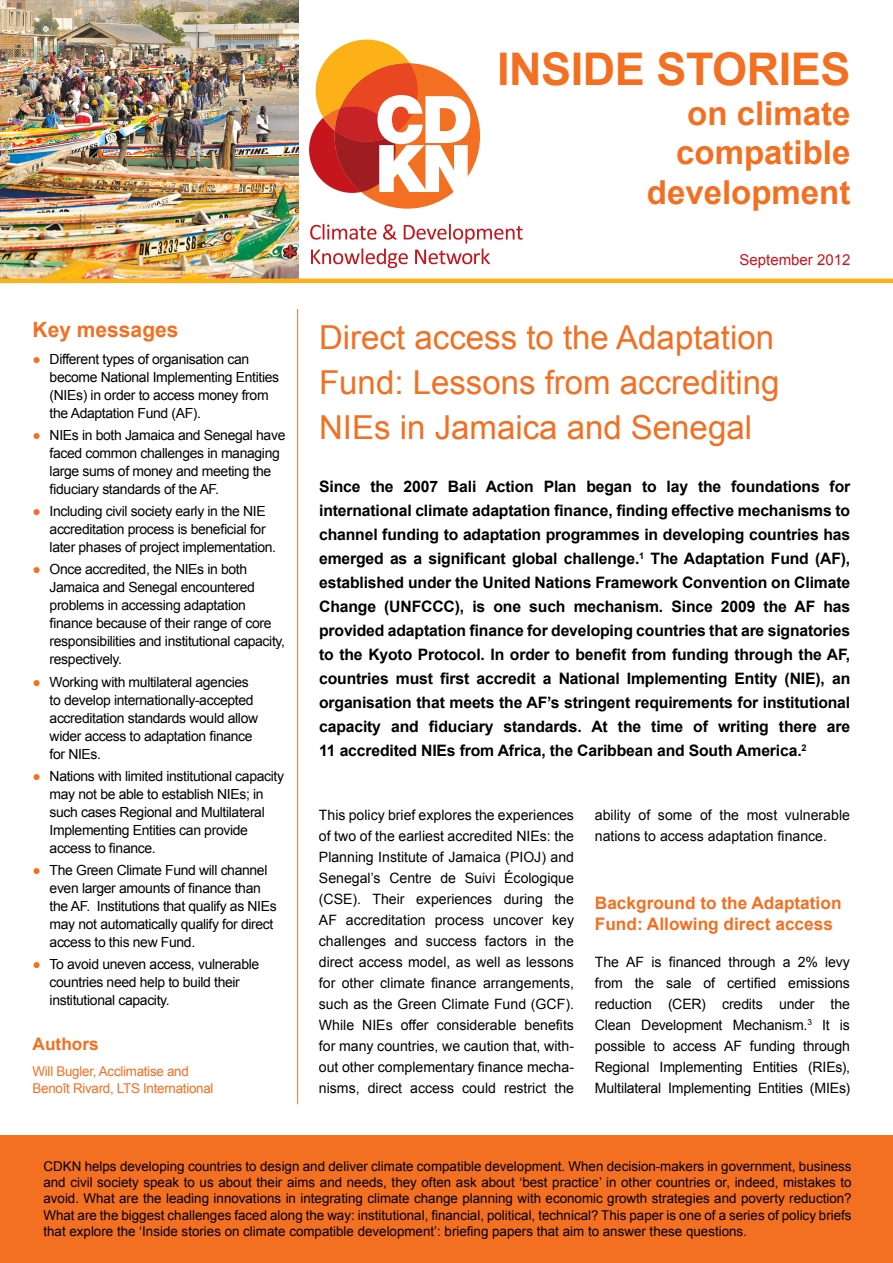
<style>
.page{position:relative;width:893px;height:1263px;background:#fff}
.page>*{position:absolute;margin:0;border:0;box-sizing:border-box;transform-origin:0 0}
.SUB-HEADING{font:700 45px "Arial";letter-spacing:-.01em;color:#f36f21}
.t1{font:33px/45px "Arial";color:#f36f21}
.SUB-HEADING-2{font:700 33px/39.6px "Arial";color:#f36f21;text-align:right}
.KEY_MESSAGE_HEADER{font:700 21px "Arial";color:#f36f21}
.HEADING{font:700 17.25px/21px "Arial";color:#f36f21}
.AUTHOR_HEADER{font:700 17.25px "Arial";color:#f36f21}
.BOX_-_page1{font:700 15.75px/24px "Arial";letter-spacing:-.01em;color:#000;text-align:justify}
.DATE{font:15px "Arial";color:#c4161c}
.BODY_TEXT{font:14.25px/21px "Arial";color:#000;text-align:justify}
.t2{font:13.95px/18px "Arial";letter-spacing:-.025em;color:#000}
.SUB-HEADING-3{font:13.5px/16.2px "Arial";color:#000;text-align:justify}
.AUTHORS{font:13.5px/17.2px "Arial";letter-spacing:-.02em;color:#f36f21}
.s1{color:#f36f21}
</style>
<div class="page">
<img style="left:0;top:0;width:298px;height:279px">
<svg style="left:310px;top:224px;width:213px;height:44px"></svg>
<div style="left:335px;top:63px;width:145px;height:146px;background:#f36f21;border-radius:50%"></div>
<svg style="left:309px;top:40px;width:161px;height:153px"></svg>
<hr style="left:0;top:279px;width:893px;height:4px;background:#fcb116">
<div style="left:0;top:1135px;width:893px;height:128px;background:#f36f21"></div>
<hr style="left:297px;top:309px;width:1px;height:795px;background:#f36f21">
<p class="SUB-HEADING" style="left:497px;top:39px;width:355px">INSIDE STORIES</p>
<p class="SUB-HEADING-2" style="left:647px;top:94px;width:205px">on climate compatible development</p>
<p class="KEY_MESSAGE_HEADER" style="left:33px;top:316px;width:147px">Key messages</p>
<p class="t2" style="left:50px;top:350px;width:231px;text-indent:-17px"><span class="s1">●</span> Different types of organisation can become National Implementing Entities (NIEs) in order to access money from the Adaptation Fund (AF).</p>
<p class="t2" style="left:50px;top:426px;width:237px;text-indent:-17px"><span class="s1">●</span> NIEs in both Jamaica and Senegal have faced common challenges in managing large sums of money and meeting the fiduciary standards of the AF.</p>
<p class="t2" style="left:50px;top:502px;width:228px;text-indent:-17px"><span class="s1">●</span> Including civil society early in the NIE accreditation process is beneficial for later phases of project implementation.</p>
<p class="t2" style="left:50px;top:561px;width:237px;text-indent:-17px"><span class="s1">●</span> Once accredited, the NIEs in both Jamaica and Senegal encountered problems in accessing adaptation finance because of their range of core responsibilities and institutional capacity, respectively.</p>
<p class="t2" style="left:50px;top:673px;width:210px;text-indent:-17px"><span class="s1">●</span> Working with multilateral agencies to develop internationally-accepted accreditation standards would allow wider access to adaptation finance for NIEs.</p>
<p class="t2" style="left:50px;top:767px;width:236px;text-indent:-17px"><span class="s1">●</span> Nations with limited institutional capacity may not be able to establish NIEs; in such cases Regional and Multilateral Implementing Entities can provide access to finance.</p>
<p class="t2" style="left:50px;top:861px;width:229px;text-indent:-17px"><span class="s1">●</span> The Green Climate Fund will channel even larger amounts of finance than the AF. Institutions that qualify as NIEs may not automatically qualify for direct access to this new Fund.</p>
<p class="t2" style="left:50px;top:956px;width:211px;text-indent:-17px"><span class="s1">●</span> To avoid uneven access, vulnerable countries need help to build their institutional capacity.</p>
<p class="AUTHOR_HEADER" style="left:33px;top:1032px;width:68px">Authors</p>
<p class="AUTHORS" style="left:33px;top:1063px;width:182px">Will Bugler, Acclimatise and<br>Benoît Rivard, LTS International</p>
<p class="DATE" style="left:739px;top:250px;width:112px">September 2012</p>
<p class="t1" style="left:319px;top:315px;width:462px">Direct access to the Adaptation<br>Fund: Lessons from accrediting<br>NIEs in Jamaica and Senegal</p>
<p class="BOX_-_page1" style="left:319px;top:475px;width:533px">Since the 2007 Bali Action Plan began to lay the foundations for international climate adaptation finance, finding effective mechanisms to channel funding to adaptation programmes in developing countries has emerged as a significant global challenge.<sup>1</sup> The Adaptation Fund (AF), established under the United Nations Framework Convention on Climate Change (UNFCCC), is one such mechanism. Since 2009 the AF has provided adaptation finance for developing countries that are signatories to the Kyoto Protocol. In order to benefit from funding through the AF, countries must first accredit a National Implementing Entity (NIE), an organisation that meets the AF’s stringent requirements for institutional capacity and fiduciary standards. At the time of writing there are 11 accredited NIEs from Africa, the Caribbean and South America.<sup>2</sup></p>
<p class="BODY_TEXT" style="left:319px;top:805px;width:257px">This policy brief explores the experiences of two of the earliest accredited NIEs: the Planning Institute of Jamaica (PIOJ) and Senegal’s Centre de Suivi Écologique (CSE). Their experiences during the AF accreditation process uncover key challenges and success factors in the direct access model, as well as lessons for other climate finance arrangements, such as the Green Climate Fund (GCF).<br>While NIEs offer considerable benefits for many countries, we caution that, with&shy;out other complementary finance mecha&shy;nisms, direct access could restrict the</p>
<p class="BODY_TEXT" style="left:595px;top:805px;width:257px">ability of some of the most vulnerable nations to access adaptation finance.</p>
<p class="HEADING" style="left:595px;top:893px;width:248px">Background to the Adaptation<br>Fund: Allowing direct access</p>
<p class="BODY_TEXT" style="left:595px;top:952px;width:257px">The AF is financed through a 2% levy from the sale of certified emissions reduction (CER) credits under the Clean Development Mechanism.<sup>3</sup> It is possible to access AF funding through Regional Implementing Entities (RIEs), Multilateral Implementing Entities (MIEs)</p>
<p class="SUB-HEADING-3" style="left:43px;top:1158px;width:810px">CDKN helps developing countries to design and deliver climate compatible development. When decision-makers in government, business and civil society speak to us about their aims and needs, they often ask about ‘best practice’ in other countries or, indeed, mistakes to avoid. What are the leading innovations in integrating climate change planning with economic growth strategies and poverty reduction?<br>What are the biggest challenges faced along the way: institutional, financial, political, technical? This paper is one of a series of policy briefs that explore the ‘Inside stories on climate compatible development’: briefing papers that aim to answer these questions.</p>
</div>
